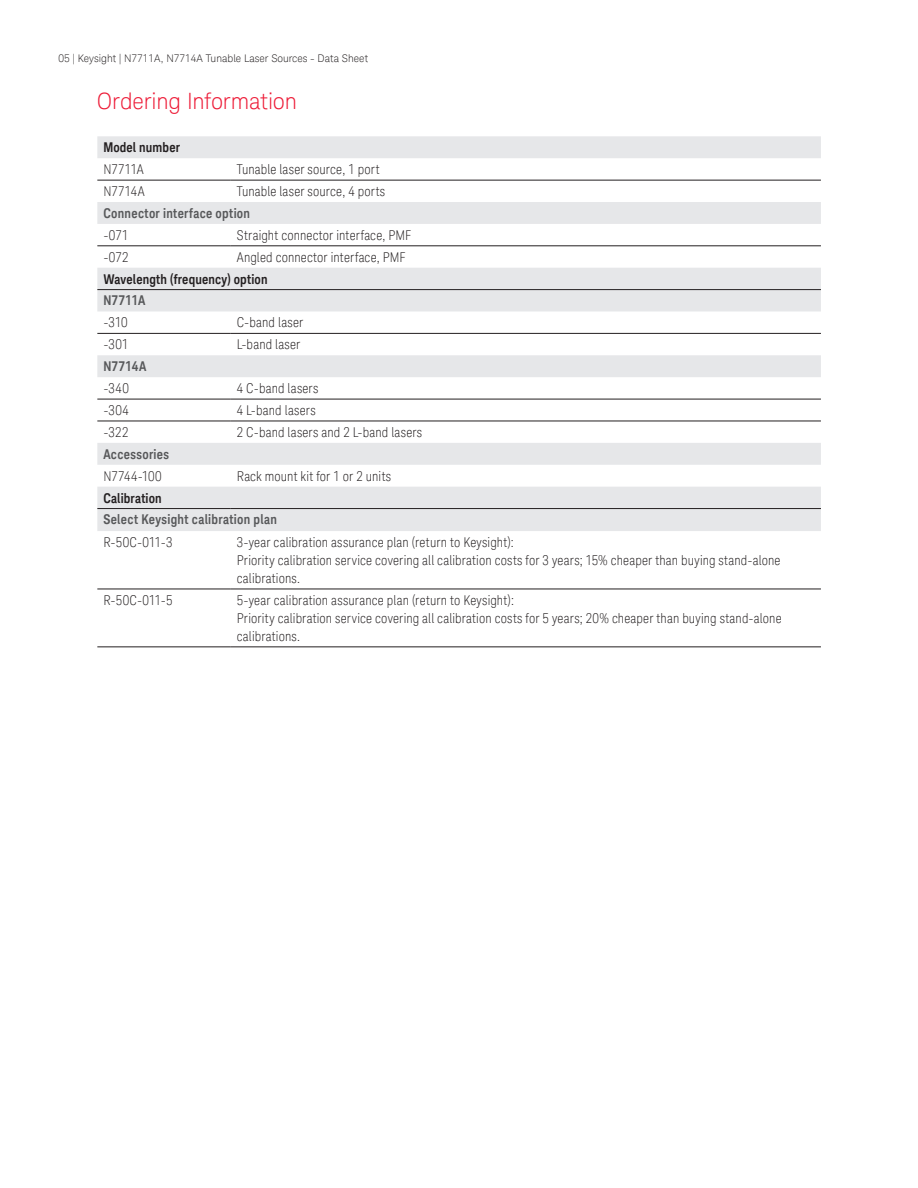
<style>
.page{position:relative;width:918px;height:1188px;background:#fff}
.page>*{position:absolute;margin:0;border:0;box-sizing:border-box;transform-origin:0 0}
.K_Heading_1{font:300 22.5px "Keysight Sans";letter-spacing:-.005em;color:#ed1a36}
.K_Table_Text{font:300 condensed 13.5px/18px "Keysight Sans";letter-spacing:.015em;color:#231f20}
.K_Table_Heading_2{font:700 13.5px "Keysight Sans Condensed";letter-spacing:.02em;color:#57585a}
.K_Table_Heading_1{font:700 13.5px "Keysight Sans Condensed";letter-spacing:.01em;color:#231f20}
.t1{font:300 10.5px "Keysight Sans";color:#231f20}
</style>
<div class="page">
<svg style="left:97px;top:136px;width:724px;height:44px;fill:#eeeef0"></svg>
<svg style="left:97px;top:202px;width:724px;height:329px"></svg>
<hr style="left:97px;top:180px;width:134px;height:1px;background:#231f20">
<hr style="left:231px;top:180px;width:590px;height:1px;background:#231f20">
<hr style="left:97px;top:245px;width:134px;height:1px;background:#231f20">
<hr style="left:231px;top:245px;width:590px;height:1px;background:#231f20">
<hr style="left:97px;top:333px;width:134px;height:1px;background:#231f20">
<hr style="left:231px;top:333px;width:590px;height:1px;background:#231f20">
<hr style="left:97px;top:399px;width:134px;height:1px;background:#231f20">
<hr style="left:231px;top:399px;width:590px;height:1px;background:#231f20">
<hr style="left:97px;top:421px;width:134px;height:1px;background:#231f20">
<hr style="left:231px;top:421px;width:590px;height:1px;background:#231f20">
<hr style="left:97px;top:589px;width:134px;height:1px;background:#231f20">
<hr style="left:231px;top:589px;width:590px;height:1px;background:#231f20">
<hr style="left:97px;top:646px;width:134px;height:1px;background:#231f20">
<hr style="left:231px;top:646px;width:590px;height:1px;background:#231f20">
<hr style="left:97px;top:289px;width:134px;height:1px;background:#231f20">
<hr style="left:231px;top:289px;width:590px;height:1px;background:#231f20">
<hr style="left:97px;top:508px;width:134px;height:1px;background:#231f20">
<hr style="left:231px;top:508px;width:590px;height:1px;background:#231f20">
<p class="t1" style="left:59px;top:52px;width:311px">05 | Keysight | N7711A, N7714A Tunable Laser Sources - Data Sheet</p>
<p class="K_Heading_1" style="left:97px;top:88px;width:202px">Ordering Information</p>
<p class="K_Table_Heading_1" style="left:103px;top:139px;width:78px">Model number</p>
<p class="K_Table_Text" style="left:103px;top:160px;width:42px">N7711A</p>
<p class="K_Table_Text" style="left:237px;top:160px;width:144px">Tunable laser source, 1 port</p>
<p class="K_Table_Text" style="left:103px;top:182px;width:43px">N7714A</p>
<p class="K_Table_Text" style="left:237px;top:182px;width:150px">Tunable laser source, 4 ports</p>
<p class="K_Table_Heading_2" style="left:103px;top:205px;width:148px">Connector interface option</p>
<p class="K_Table_Text" style="left:103px;top:226px;width:27px">-071</p>
<p class="K_Table_Text" style="left:237px;top:226px;width:176px">Straight connector interface, PMF</p>
<p class="K_Table_Text" style="left:103px;top:248px;width:27px">-072</p>
<p class="K_Table_Text" style="left:237px;top:248px;width:170px">Angled connector interface, PMF</p>
<p class="K_Table_Heading_1" style="left:103px;top:271px;width:166px">Wavelength (frequency) option</p>
<p class="K_Table_Heading_2" style="left:103px;top:293px;width:44px">N7711A</p>
<p class="K_Table_Text" style="left:103px;top:314px;width:26px">-310</p>
<p class="K_Table_Text" style="left:237px;top:314px;width:68px">C-band laser</p>
<p class="K_Table_Text" style="left:103px;top:336px;width:27px">-301</p>
<p class="K_Table_Text" style="left:237px;top:336px;width:65px">L-band laser</p>
<p class="K_Table_Heading_2" style="left:103px;top:358px;width:45px">N7714A</p>
<p class="K_Table_Text" style="left:103px;top:379px;width:27px">-340</p>
<p class="K_Table_Text" style="left:237px;top:379px;width:83px">4 C-band lasers</p>
<p class="K_Table_Text" style="left:103px;top:401px;width:27px">-304</p>
<p class="K_Table_Text" style="left:237px;top:401px;width:80px">4 L-band lasers</p>
<p class="K_Table_Text" style="left:103px;top:423px;width:27px">-322</p>
<p class="K_Table_Text" style="left:237px;top:423px;width:187px">2 C-band lasers and 2 L-band lasers</p>
<p class="K_Table_Heading_2" style="left:103px;top:446px;width:67px">Accessories</p>
<p class="K_Table_Text" style="left:103px;top:467px;width:60px">N7744-100</p>
<p class="K_Table_Text" style="left:237px;top:467px;width:156px">Rack mount kit for 1 or 2 units</p>
<p class="K_Table_Heading_1" style="left:103px;top:490px;width:60px">Calibration</p>
<p class="K_Table_Heading_2" style="left:103px;top:512px;width:175px">Select Keysight calibration plan</p>
<p class="K_Table_Text" style="left:103px;top:533px;width:71px">R-50C-011-3</p>
<p class="K_Table_Text" style="left:237px;top:533px;width:545px">3-year calibration assurance plan (return to Keysight):<br>Priority calibration service covering all calibration costs for 3 years; 15% cheaper than buying stand-alone calibrations.</p>
<p class="K_Table_Text" style="left:103px;top:591px;width:71px">R-50C-011-5</p>
<p class="K_Table_Text" style="left:237px;top:591px;width:546px">5-year calibration assurance plan (return to Keysight):<br>Priority calibration service covering all calibration costs for 5 years; 20% cheaper than buying stand-alone calibrations.</p>
</div>
